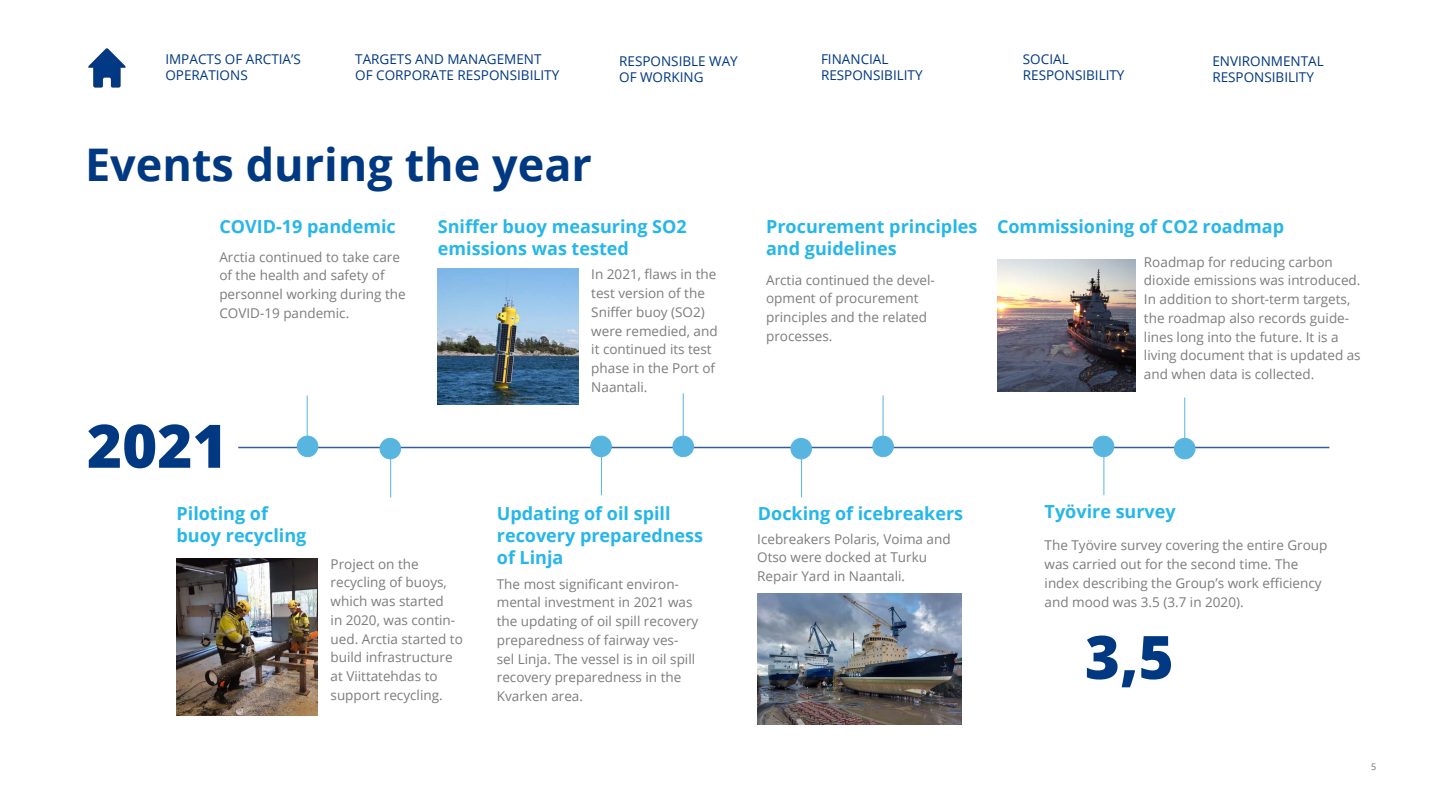
<style>
.page{position:relative;width:1440px;height:810px;background:#fff}
.page>*{position:absolute;margin:0;border:0;box-sizing:border-box;transform-origin:0 0}
.t1{font:800 60px "Open Sans";color:#003882}
.Otsikko_3{font:700 45px "Open Sans";color:#003881}
.t2{font:700 18px/21.6px "Open Sans";color:#26b6ea}
.ingressi{font:13.5px/18.8px "Open Sans";color:#7c7c7c}
.Navit{font:13.5px/16.2px "Open Sans";color:#003881}
.t3{font:9px "Open Sans";color:#6e6e6e}
</style>
<div class="page">
<hr style="left:238px;top:447px;width:1091px;height:1px;background:#003882">
<img style="left:176px;top:558px;width:141px;height:157px">
<img style="left:438px;top:269px;width:141px;height:136px">
<hr style="left:307px;top:395px;width:1px;height:43px;background:#57b5e0">
<div style="left:297px;top:436px;width:21px;height:21px;background:#57b5e0;border-radius:50%"></div>
<div style="left:297px;top:436px;width:21px;height:21px;border:1px solid #57b5e0;border-radius:50%"></div>
<hr style="left:390px;top:455px;width:1px;height:42px;background:#57b5e0">
<div style="left:380px;top:438px;width:20px;height:21px;background:#57b5e0;border-radius:50%"></div>
<div style="left:379px;top:438px;width:22px;height:21px;border:1px solid #57b5e0;border-radius:50%"></div>
<img style="left:758px;top:594px;width:203px;height:131px">
<hr style="left:601px;top:453px;width:1px;height:42px;background:#57b5e0">
<div style="left:591px;top:436px;width:20px;height:21px;background:#57b5e0;border-radius:50%"></div>
<div style="left:590px;top:436px;width:21px;height:21px;border:1px solid #57b5e0;border-radius:50%"></div>
<hr style="left:683px;top:393px;width:1px;height:43px;background:#57b5e0">
<div style="left:673px;top:436px;width:20px;height:21px;background:#57b5e0;border-radius:50%"></div>
<div style="left:672px;top:436px;width:22px;height:21px;border:1px solid #57b5e0;border-radius:50%"></div>
<hr style="left:882px;top:395px;width:1px;height:43px;background:#57b5e0">
<div style="left:872px;top:436px;width:21px;height:21px;background:#57b5e0;border-radius:50%"></div>
<div style="left:872px;top:436px;width:21px;height:21px;border:1px solid #57b5e0;border-radius:50%"></div>
<hr style="left:801px;top:455px;width:1px;height:42px;background:#57b5e0">
<div style="left:791px;top:438px;width:20px;height:21px;background:#57b5e0;border-radius:50%"></div>
<div style="left:790px;top:438px;width:21px;height:21px;border:1px solid #57b5e0;border-radius:50%"></div>
<hr style="left:1103px;top:453px;width:1px;height:42px;background:#57b5e0">
<div style="left:1093px;top:436px;width:20px;height:21px;background:#57b5e0;border-radius:50%"></div>
<div style="left:1092px;top:436px;width:22px;height:21px;border:1px solid #57b5e0;border-radius:50%"></div>
<img style="left:997px;top:259px;width:138px;height:132px">
<hr style="left:1184px;top:398px;width:1px;height:42px;background:#57b5e0">
<div style="left:1174px;top:438px;width:20px;height:21px;background:#57b5e0;border-radius:50%"></div>
<div style="left:1174px;top:438px;width:21px;height:21px;border:1px solid #57b5e0;border-radius:50%"></div>
<img style="left:88px;top:48px;width:38px;height:40px">
<p class="Navit" style="left:165px;top:50px;width:137px">IMPACTS OF ARCTIA’S<br>OPERATIONS</p>
<p class="Navit" style="left:355px;top:50px;width:205px">TARGETS AND MANAGEMENT<br>OF CORPORATE RESPONSIBILITY</p>
<p class="Navit" style="left:619px;top:52px;width:120px">RESPONSIBLE WAY<br>OF WORKING</p>
<p class="Navit" style="left:821px;top:50px;width:103px">FINANCIAL<br>RESPONSIBILITY</p>
<p class="Navit" style="left:1022px;top:50px;width:103px">SOCIAL<br>RESPONSIBILITY</p>
<p class="Navit" style="left:1212px;top:52px;width:113px">ENVIRONMENTAL<br>RESPONSIBILITY</p>
<p class="Otsikko_3" style="left:85px;top:133px;width:508px">Events during the year</p>
<p class="t2" style="left:219px;top:215px;width:178px">COVID-19 pandemic</p>
<p class="ingressi" style="left:219px;top:247px;width:188px">Arctia continued to take care of the health and safety of personnel working during the<br>COVID-19 pandemic.</p>
<p class="t2" style="left:438px;top:215px;width:250px">Sniffer buoy measuring SO2 emissions was tested</p>
<p class="ingressi" style="left:591px;top:265px;width:128px">In 2021, flaws in the test version of the<br>Sniffer buoy (SO2) were remedied, and it continued its test phase in the Port of<br>Naantali.</p>
<p class="t1" style="left:87px;top:400px;width:142px">2021</p>
<p class="t2" style="left:176px;top:503px;width:131px">Piloting of buoy recycling</p>
<p class="ingressi" style="left:330px;top:554px;width:134px">Project on the recycling of buoys, which was started<br>in 2020, was contin&shy;ued. Arctia started to build infrastructure at Viittatehdas to support recycling.</p>
<p class="t2" style="left:497px;top:503px;width:208px">Updating of oil spill recovery preparedness of Linja</p>
<p class="ingressi" style="left:497px;top:574px;width:203px">The most significant environ&shy;mental investment in 2021 was the updating of oil spill recovery preparedness of fairway ves&shy;sel Linja. The vessel is in oil spill recovery preparedness in the<br>Kvarken area.</p>
<p class="t2" style="left:766px;top:215px;width:213px">Procurement principles and guidelines</p>
<p class="ingressi" style="left:766px;top:270px;width:170px">Arctia continued the devel&shy;opment of procurement principles and the related processes.</p>
<p class="t2" style="left:997px;top:215px;width:289px">Commissioning of CO2 roadmap</p>
<p class="ingressi" style="left:1143px;top:252px;width:218px">Roadmap for reducing carbon dioxide emissions was introduced.<br>In addition to short-term targets, the roadmap also records guide&shy;lines long into the future. It is a living document that is updated as and when data is collected.</p>
<p class="t2" style="left:758px;top:503px;width:207px">Docking of icebreakers</p>
<p class="ingressi" style="left:757px;top:529px;width:195px">Icebreakers Polaris, Voima and<br>Otso were docked at Turku<br>Repair Yard in Naantali.</p>
<p class="t2" style="left:1044px;top:500px;width:133px">Työvire survey</p>
<p class="ingressi" style="left:1044px;top:536px;width:284px">The Työvire survey covering the entire Group was carried out for the second time. The index describing the Group’s work efficiency and mood was 3.5 (3.7 in 2020).</p>
<p class="t1" style="left:1084px;top:612px;width:90px">3,5</p>
<p class="t3" style="left:1370px;top:761px;width:7px">5</p>
</div>
